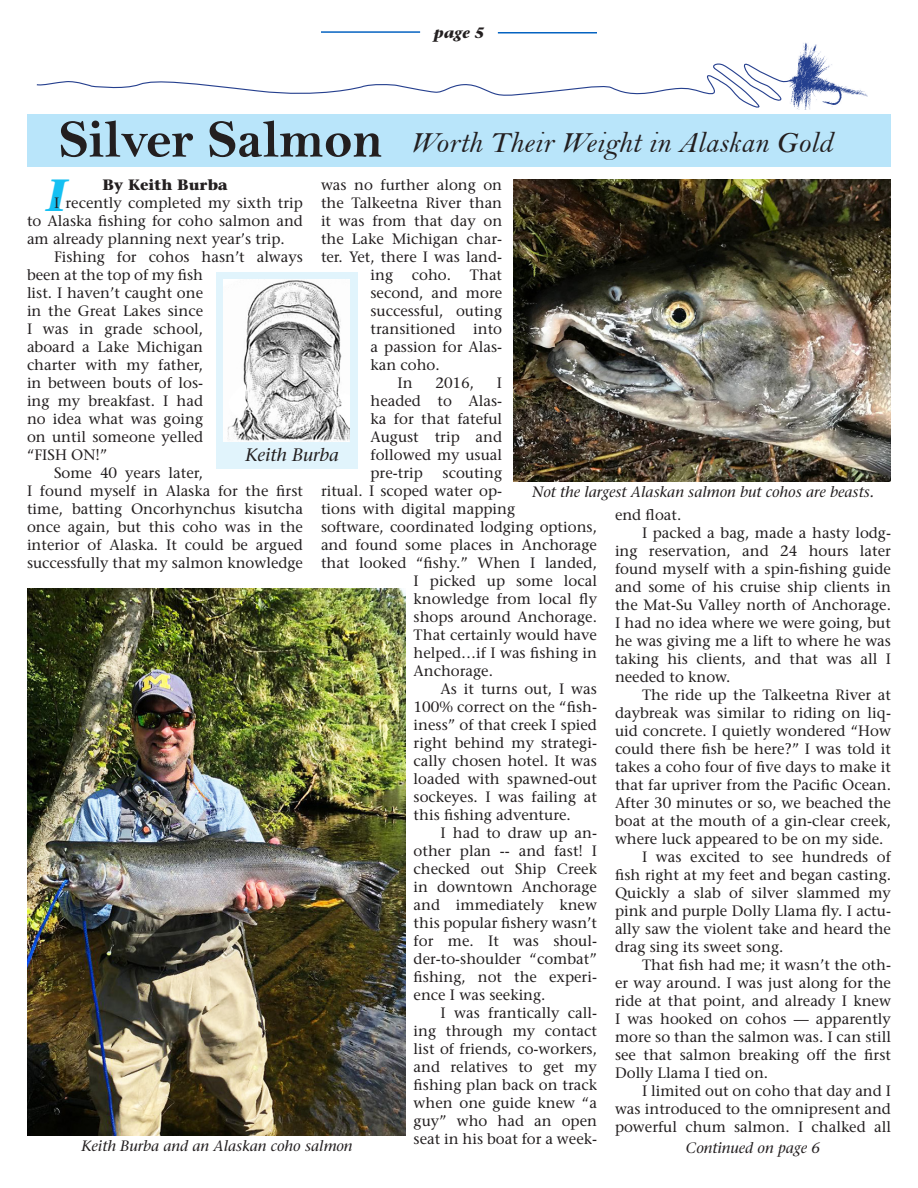
<style>
.page{position:relative;width:918px;height:1188px;background:#fff}
.page>*{position:absolute;margin:0;border:0;box-sizing:border-box;transform-origin:0 0}
.t1{font:54px "Bell MT Bold";color:#231f20}
.t2{font:italic 700 45px "Stone Serif";color:#15c0f2}
.t3{font:30px "Bell MT Italic";color:#231f20}
.t4{font:italic 18px "Stone Serif";color:#231f20}
.t5{font:15px/18px "Stone Serif";color:#231f20;text-align:justify}
.t6{font:italic 15px "Stone Serif";color:#231f20}
.t7{font:700 15px "Stone Serif";color:#231f20}
.t8{font:italic 700 15px "Stone Serif";color:#231f20}
</style>
<div class="page">
<hr style="left:321px;top:31px;width:99px;height:2px;background:#0563c1">
<hr style="left:498px;top:32px;width:99px;height:2px;background:#0563c1">
<div style="left:27px;top:114px;width:864px;height:53px;background:#b9e5fa"></div>
<img style="left:792px;top:43px;width:76px;height:66px">
<svg style="left:37px;top:63px;width:755px;height:45px"></svg>
<div style="left:216px;top:272px;width:141px;height:197px;background:#e1f4fc"></div>
<img style="left:223px;top:280px;width:127px;height:162px">
<img style="left:513px;top:179px;width:378px;height:302px">
<img style="left:27px;top:589px;width:378px;height:546px">
<p class="t8" style="left:434px;top:23px;width:52px">page 5</p>
<p class="t1" style="left:59px;top:107px;width:325px">Silver Salmon</p>
<p class="t3" style="left:410px;top:124px;width:424px">Worth Their Weight in Alaskan Gold</p>
<p class="t5" style="left:321px;top:176px;width:183px">was no further along on</p>
<p class="t5" style="left:321px;top:194px;width:183px">the Talkeetna River than</p>
<p class="t5" style="left:321px;top:212px;width:183px">it was from that day on</p>
<p class="t5" style="left:321px;top:230px;width:183px">the Lake Michigan char-</p>
<p class="t5" style="left:321px;top:248px;width:183px">ter. Yet, there I was land-</p>
<p class="t5" style="left:371px;top:266px;width:24px">ing</p>
<p class="t5" style="left:412px;top:266px;width:41px">coho.</p>
<p class="t7" style="left:102px;top:175px;width:127px">By Keith Burba</p>
<p class="t5" style="left:27px;top:194px;width:277px;text-indent:27px">I recently completed my sixth trip to Alaska fishing for coho salmon and am already planning next year’s trip.</p>
<p class="t5" style="left:27px;top:248px;width:277px;text-align:left;text-indent:27px">Fishing for cohos hasn’t always been at the top of my fish<br>list. I haven’t caught one<br>in the Great Lakes since<br>I was in grade school,<br>aboard a Lake Michigan<br>charter with my father,<br>in between bouts of los-<br>ing my breakfast. I had<br>no idea what was going<br>on until someone yelled<br>“FISH ON!”</p>
<p class="t5" style="left:27px;top:464px;width:278px;text-align:left;text-indent:27px">Some 40 years later,<br>I found myself in Alaska for the first time, batting Oncorhynchus kisutcha once again, but this coho was in the interior of Alaska. It could be argued successfully that my salmon knowledge</p>
<p class="t2" style="left:46px;top:167px;width:21px">I</p>
<p class="t5" style="left:371px;top:266px;width:133px;text-indent:99px">That second, and more successful, outing transitioned into a passion for Alas&shy;kan coho.</p>
<p class="t5" style="left:398px;top:374px;width:17px">In</p>
<p class="t5" style="left:435px;top:374px;width:40px">2016,</p>
<p class="t5" style="left:371px;top:374px;width:133px;text-indent:126px">I headed to Alas&shy;ka for that fateful August trip and followed my usual pre-trip</p>
<p class="t4" style="left:246px;top:443px;width:95px">Keith Burba</p>
<p class="t5" style="left:443px;top:464px;width:61px">scouting</p>
<p class="t5" style="left:321px;top:482px;width:183px">ritual. I scoped water op-</p>
<p class="t5" style="left:321px;top:500px;width:196px">tions with digital mapping</p>
<p class="t5" style="left:321px;top:518px;width:278px">software, coordinated lodging options,</p>
<p class="t5" style="left:321px;top:536px;width:278px">and found some places in Anchorage</p>
<p class="t5" style="left:321px;top:554px;width:278px">that looked “fishy.” When I landed,</p>
<p class="t5" style="left:414px;top:572px;width:185px">I picked up some local</p>
<p class="t5" style="left:414px;top:590px;width:185px">knowledge from local fly</p>
<p class="t5" style="left:414px;top:608px;width:185px">shops around Anchorage.</p>
<p class="t5" style="left:414px;top:626px;width:185px">That certainly would have</p>
<p class="t5" style="left:414px;top:644px;width:185px">helped…if I was fishing in</p>
<p class="t5" style="left:414px;top:662px;width:81px">Anchorage.</p>
<p class="t5" style="left:414px;top:680px;width:185px;text-indent:27px">As it turns out, I was 100% correct on the “fish&shy;iness” of that creek I spied right behind my strategi&shy;cally chosen hotel. It was loaded with spawned-out sockeyes. I was failing at this fishing adventure.</p>
<p class="t5" style="left:414px;top:824px;width:185px;text-indent:27px">I had to draw up an&shy;other plan -- and fast! I checked out Ship Creek in downtown Anchorage and immediately knew this popular fishery wasn’t for me. It was shoul&shy;der-to-shoulder “combat” fishing, not the experi&shy;ence I was seeking.</p>
<p class="t5" style="left:414px;top:1004px;width:185px;text-indent:27px">I was frantically call&shy;ing through my contact list of friends, co-workers, and relatives to get my fishing plan back on track when one guide knew “a guy” who had an open seat in his boat for a week-</p>
<p class="t6" style="left:532px;top:483px;width:344px">Not the largest Alaskan salmon but cohos are beasts.</p>
<p class="t5" style="left:615px;top:505px;width:68px">end float.</p>
<p class="t5" style="left:615px;top:523px;width:278px;text-indent:27px">I packed a bag, made a hasty lodg&shy;ing reservation, and 24 hours later found myself with a spin-fishing guide and some of his cruise ship clients in the Mat-Su Valley north of Anchorage.<br>I had no idea where we were going, but he was giving me a lift to where he was taking his clients, and that was all I needed to know.</p>
<p class="t5" style="left:615px;top:685px;width:278px;text-indent:27px">The ride up the Talkeetna River at daybreak was similar to riding on liq&shy;uid concrete. I quietly wondered “How could there fish be here?” I was told it takes a coho four of five days to make it that far upriver from the Pacific Ocean.<br>After 30 minutes or so, we beached the boat at the mouth of a gin-clear creek, where luck appeared to be on my side.</p>
<p class="t5" style="left:615px;top:847px;width:278px;text-indent:27px">I was excited to see hundreds of fish right at my feet and began casting.<br>Quickly a slab of silver slammed my pink and purple Dolly Llama fly. I actu&shy;ally saw the violent take and heard the drag sing its sweet song.</p>
<p class="t5" style="left:615px;top:955px;width:278px;text-indent:27px">That fish had me; it wasn’t the oth&shy;er way around. I was just along for the ride at that point, and already I knew I was hooked on cohos — apparently more so than the salmon was. I can still see that salmon breaking off the first Dolly Llama I tied on.</p>
<p class="t5" style="left:615px;top:1081px;width:278px;text-indent:27px">I limited out on coho that day and I was introduced to the omnipresent and powerful chum salmon. I chalked all</p>
<p class="t6" style="left:82px;top:1137px;width:273px">Keith Burba and an Alaskan coho salmon</p>
<p class="t6" style="left:686px;top:1138px;width:136px">Continued on page 6</p>
</div>
